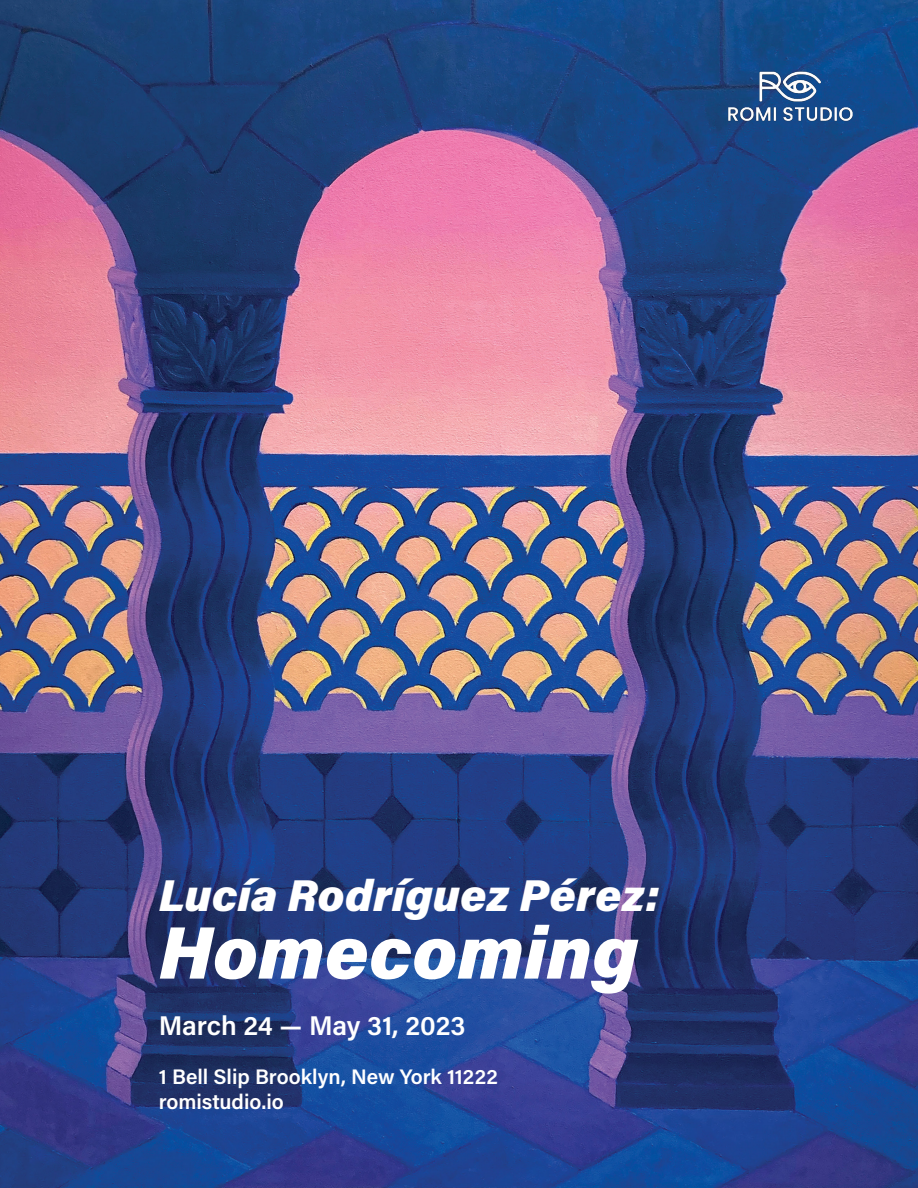
<style>
.page{position:relative;width:918px;height:1188px;background:#fff}
.page>*{position:absolute;margin:0;border:0;box-sizing:border-box;transform-origin:0 0}
.t1{font:italic 900 74.25px "Acumin Pro";color:#fff}
.t2{font:italic 900 44.55px "Acumin Pro";color:#fff}
.t3{font:600 27px "Acumin Pro";letter-spacing:-.005em;color:#fff}
.t4{font:600 21px "Acumin Pro";color:#fff}
</style>
<div class="page">
<img style="left:0;top:0;width:918px;height:1188px">
<img style="left:721px;top:54px;width:137px;height:82px">
<p class="t2" style="left:159px;top:864px;width:502px">Lucía Rodríguez Pérez:</p>
<p class="t1" style="left:159px;top:900px;width:481px">Homecoming</p>
<p class="t3" style="left:159px;top:1007px;width:308px">March 24 — May 31, 2023</p>
<p class="t4" style="left:159px;top:1062px;width:341px">1 Bell Slip Brooklyn, New York 11222</p>
<p class="t4" style="left:159px;top:1087px;width:127px">romistudio.io</p>
</div>
